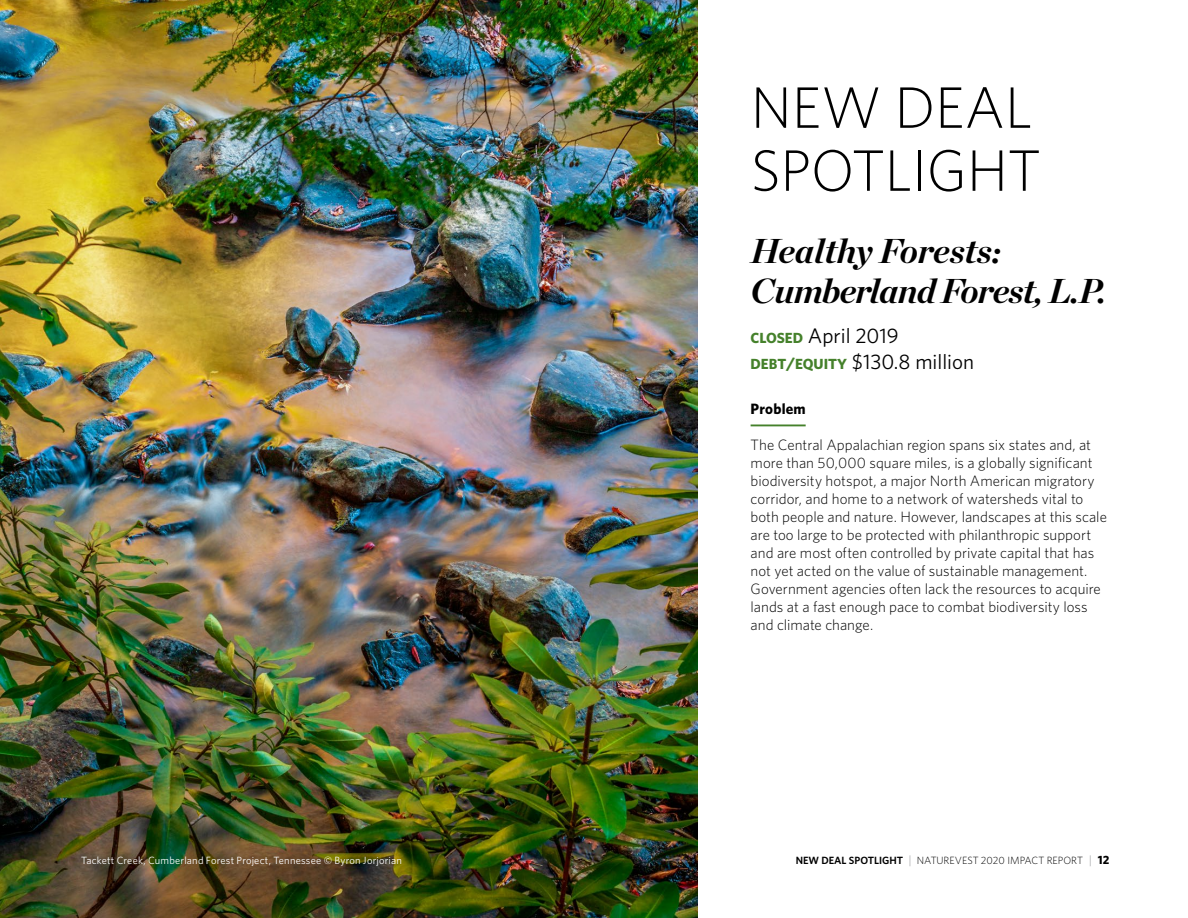
<style>
.page{position:relative;width:1188px;height:918px;background:#fff}
.page>*{position:absolute;margin:0;border:0;box-sizing:border-box;transform-origin:0 0}
.t1{font:300 58.5px/63px "Whitney";letter-spacing:-.005em;color:#000}
.t2{font:italic 700 34.5px/40.5px "Chronicle Display";letter-spacing:-.02em;color:#000}
.t3{font:21px/25.2px "Whitney";color:#000}
.t4{font:300 15px/18px "Whitney";color:#000}
.t5{font:700 15px "Whitney";letter-spacing:.01em;color:#000}
.t6{font:10.5px "Whitney";letter-spacing:.02em;color:#fff}
.t7{font:300 10.5px "Whitney";color:#000}
.s1{font-weight:700;font-size:14.7px;color:#45812b}
.s2{font-weight:700;font-size:16.5px;color:#45812b}
.s3{font-weight:600}
.s4{font-size:12px;color:#939598}
.s5{font-weight:700;font-size:12px}
</style>
<div class="page">
<img style="left:0;top:0;width:698px;height:918px">
<hr style="left:751px;top:424px;width:55px;height:2px;background:#45812b">
<p class="t6" style="left:81px;top:853px;width:323px">Tackett Creek, Cumberland Forest Project, Tennessee © Byron Jorjorian</p>
<h1 class="t1" style="left:751px;top:74px;width:292px">NEW DEAL<br>SPOTLIGHT</h1>
<h2 class="t2" style="left:751px;top:227px;width:357px">Healthy Forests:<br>Cumberland Forest, L.P.</h2>
<h3 class="t3" style="left:751px;top:323px;width:225px"><span class="s1">CLOSED</span> April 2019<br><span class="s1">DEBT</span><span class="s2">/</span><span class="s1">EQUITY</span> $130.8 million</h3>
<p class="t5" style="left:751px;top:399px;width:57px">Problem</p>
<p class="t4" style="left:751px;top:435px;width:358px">The Central Appalachian region spans six states and, at more than 50,000 square miles, is a globally significant biodiversity hotspot, a major North American migratory corridor, and home to a network of watersheds vital to both people and nature. However, landscapes at this scale are too large to be protected with philanthropic support and are most often controlled by private capital that has not yet acted on the value of sustainable management.<br>Government agencies often lack the resources to acquire lands at a fast enough pace to combat biodiversity loss and climate change.</p>
<p class="t7" style="left:796px;top:853px;width:315px"><span class="s3">NEW DEAL SPOTLIGHT</span> <span class="s4">|</span> NATUREVEST 2020 IMPACT REPORT <span class="s4">|</span> <span class="s5">12</span></p>
</div>
